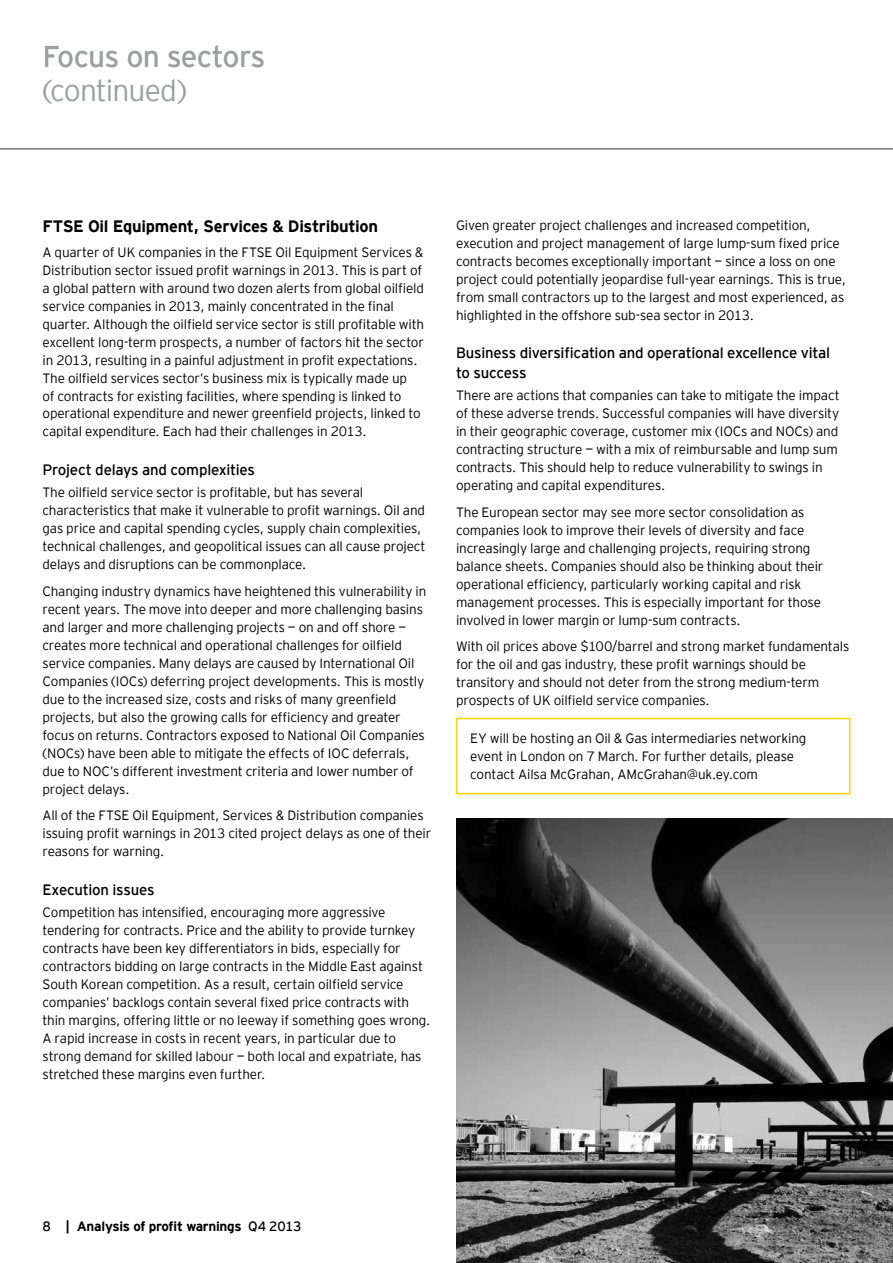
<style>
.page{position:relative;width:893px;height:1263px;background:#fff}
.page>*{position:absolute;margin:0;border:0;box-sizing:border-box;transform-origin:0 0}
.t1{font:30px "EY Interstate";letter-spacing:-.03em;color:#9c9e9f}
.t2{font:300 30px "EY Interstate";letter-spacing:-.03em;color:#9c9e9f}
.t3{font:700 16.5px "EY Interstate";letter-spacing:-.02em;color:#000}
.t4{font:15px/19.5px "EY Interstate";letter-spacing:-.015em;color:#000}
.t5{font:300 13.5px/18px "EY Interstate";letter-spacing:-.015em;color:#000}
.t6{font:700 13.5px "EY Interstate";letter-spacing:-.02em;color:#000}
.s1{font-weight:400}
</style>
<div class="page">
<div style="left:456px;top:718px;width:394px;height:76px;border:2px solid #ffd400"></div>
<hr style="left:0;top:149px;width:893px;height:1px;background:#707172">
<hr style="left:0;top:148px;width:893px;height:1px;background:#707172">
<img style="left:456px;top:819px;width:437px;height:444px">
<h1 class="t1" style="left:43px;top:35px;width:225px">Focus on sectors</h1>
<h1 class="t2" style="left:43px;top:69px;width:146px">(continued)</h1>
<p class="t3" style="left:43px;top:214px;width:337px">FTSE Oil Equipment, Services &amp; Distribution</p>
<p class="t5" style="left:43px;top:242px;width:383px">A quarter of UK companies in the FTSE Oil Equipment Services &amp; Distribution sector issued profit warnings in 2013. This is part of a global pattern with around two dozen alerts from global oilfield service companies in 2013, mainly concentrated in the final quarter. Although the oilfield service sector is still profitable with excellent long-term prospects, a number of factors hit the sector in 2013, resulting in a painful adjustment in profit expectations.<br>The oilfield services sector’s business mix is typically made up<br>of contracts for existing facilities, where spending is linked to operational expenditure and newer greenfield projects, linked to capital expenditure. Each had their challenges in 2013.</p>
<p class="t4" style="left:43px;top:459px;width:214px">Project delays and complexities</p>
<p class="t5" style="left:43px;top:483px;width:385px">The oilfield service sector is profitable, but has several characteristics that make it vulnerable to profit warnings. Oil and gas price and capital spending cycles, supply chain complexities, technical challenges, and geopolitical issues can all cause project delays and disruptions can be commonplace.</p>
<p class="t5" style="left:43px;top:581px;width:385px">Changing industry dynamics have heightened this vulnerability in recent years. The move into deeper and more challenging basins and larger and more challenging projects — on and off shore — creates more technical and operational challenges for oilfield service companies. Many delays are caused by International Oil Companies (IOCs) deferring project developments. This is mostly due to the increased size, costs and risks of many greenfield projects, but also the growing calls for efficiency and greater focus on returns. Contractors exposed to National Oil Companies (NOCs) have been able to mitigate the effects of IOC deferrals, due to NOC’s different investment criteria and lower number of project delays.</p>
<p class="t5" style="left:43px;top:806px;width:390px">All of the FTSE Oil Equipment, Services &amp; Distribution companies issuing profit warnings in 2013 cited project delays as one of their reasons for warning.</p>
<p class="t4" style="left:43px;top:879px;width:114px">Execution issues</p>
<p class="t5" style="left:43px;top:903px;width:389px">Competition has intensified, encouraging more aggressive tendering for contracts. Price and the ability to provide turnkey contracts have been key differentiators in bids, especially for contractors bidding on large contracts in the Middle East against South Korean competition. As a result, certain oilfield service companies’ backlogs contain several fixed price contracts with thin margins, offering little or no leeway if something goes wrong.<br>A rapid increase in costs in recent years, in particular due to strong demand for skilled labour — both local and expatriate, has stretched these margins even further.</p>
<p class="t5" style="left:456px;top:215px;width:391px">Given greater project challenges and increased competition, execution and project management of large lump-sum fixed price contracts becomes exceptionally important — since a loss on one project could potentially jeopardise full-year earnings. This is true, from small contractors up to the largest and most experienced, as highlighted in the offshore sub-sea sector in 2013.</p>
<p class="t4" style="left:456px;top:342px;width:376px">Business diversification and operational excellence vital to success</p>
<p class="t5" style="left:456px;top:386px;width:385px">There are actions that companies can take to mitigate the impact of these adverse trends. Successful companies will have diversity in their geographic coverage, customer mix (IOCs and NOCs) and contracting structure — with a mix of reimbursable and lump sum contracts. This should help to reduce vulnerability to swings in operating and capital expenditures.</p>
<p class="t5" style="left:456px;top:502px;width:369px">The European sector may see more sector consolidation as companies look to improve their levels of diversity and face increasingly large and challenging projects, requiring strong balance sheets. Companies should also be thinking about their operational efficiency, particularly working capital and risk management processes. This is especially important for those involved in lower margin or lump-sum contracts.</p>
<p class="t5" style="left:456px;top:636px;width:395px">With oil prices above $100/barrel and strong market fundamentals for the oil and gas industry, these profit warnings should be transitory and should not deter from the strong medium-term prospects of UK oilfield service companies.</p>
<p class="t5" style="left:470px;top:728px;width:338px">EY will be hosting an Oil &amp; Gas intermediaries networking event in London on 7 March. For further details, please contact Ailsa McGrahan, AMcGrahan@uk.ey.com</p>
<p class="t6" style="left:43px;top:1217px;width:261px"><span class="s1">8</span> | Analysis of profit warnings <span class="s1">Q4 2013</span></p>
</div>
